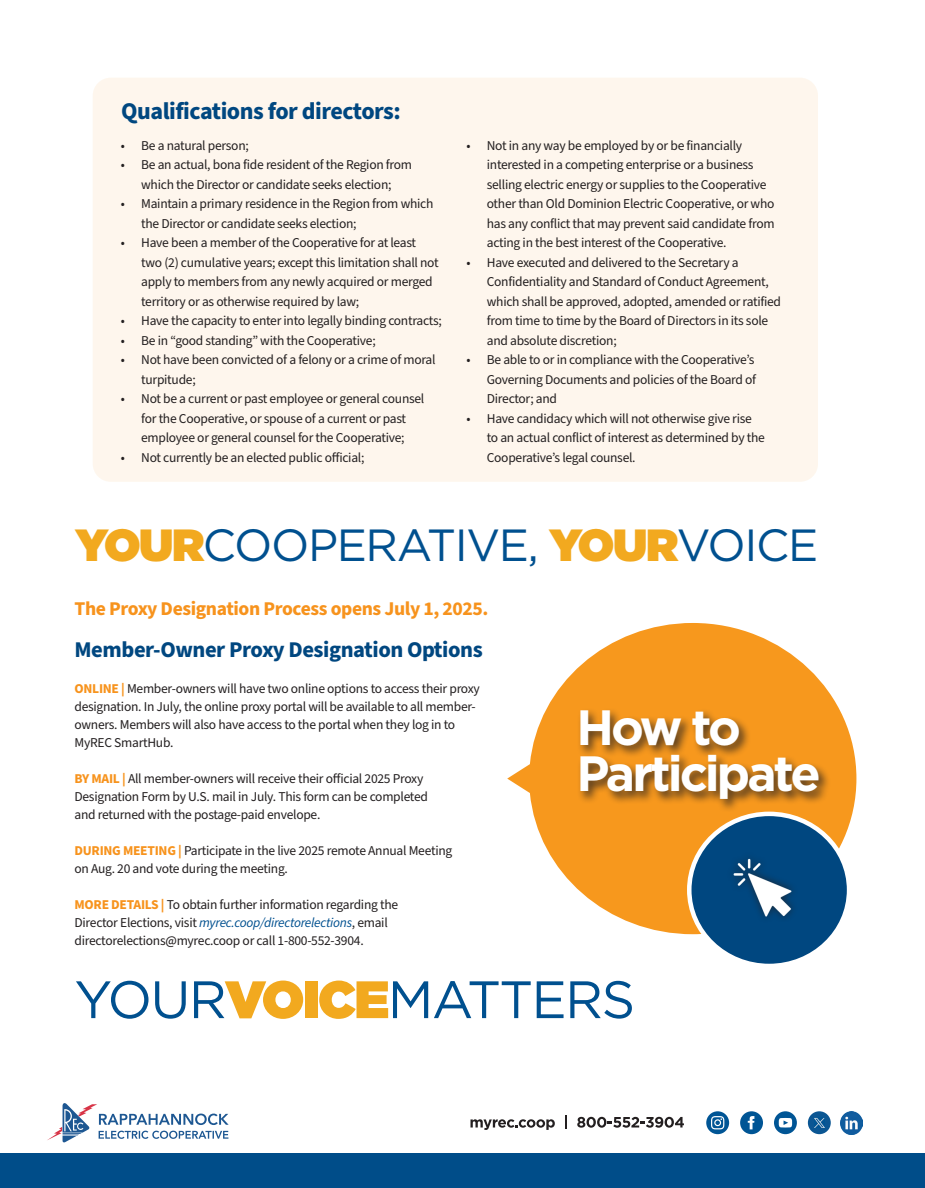
<style>
.page{position:relative;width:925px;height:1188px;background:#fff}
.page>*{position:absolute;margin:0;border:0;box-sizing:border-box;transform-origin:0 0}
.t1{font:52.5px "Gotham";letter-spacing:-.03em;color:#00508f}
.t2{font:700 49.5px/46.5px "Gotham";letter-spacing:-.06em;color:#fff}
.t3{font:45px "Gotham";letter-spacing:-.03em;color:#00508f}
.t4{font:700 24px "Source Sans Pro";letter-spacing:-.02em;color:#004780}
.t5{font:700 22.5px "Source Sans Pro";letter-spacing:-.02em;color:#004780}
.t6{font:700 19.5px "Source Sans Pro";letter-spacing:-.02em;color:#f7931d}
.t7{font:13.5px/19.5px "Source Sans Pro";letter-spacing:-.02em;color:#231f20}
.s1{font-weight:900;color:#f2a91f}
.s2{font-weight:700;color:#f7931d}
.s3{font-style:italic;color:#00508f}
</style>
<div class="page">
<div style="left:0;top:1153px;width:924px;height:34px;background:#004d89"></div>
<svg style="left:740px;top:1111px;width:22px;height:22px"></svg>
<svg style="left:706px;top:1111px;width:22px;height:22px"></svg>
<svg style="left:774px;top:1111px;width:22px;height:22px"></svg>
<svg style="left:470px;top:1119px;width:84px;height:10px"></svg>
<svg style="left:565px;top:1115px;width:1px;height:14px"></svg>
<svg style="left:577px;top:1116px;width:106px;height:11px"></svg>
<svg style="left:47px;top:1103px;width:181px;height:39px"></svg>
<img style="left:840px;top:1111px;width:22px;height:22px">
<div style="left:807px;top:1111px;width:23px;height:22px;background:#0b5693;border-radius:50%"></div>
<svg style="left:814px;top:1117px;width:10px;height:10px"></svg>
<div style="left:93px;top:78px;width:724px;height:404px;background:#fef6ed;border-radius:18px"></div>
<svg style="left:507px;top:623px;width:349px;height:311px;fill:#f7981d"></svg>
<div style="left:689px;top:813px;width:159px;height:152px;background:#004780;border-radius:50%"></div>
<div style="left:686px;top:811px;width:164px;height:157px;border:4px solid #fff;border-radius:50%"></div>
<div style="left:577px;top:707px;width:253px;height:105px;background:#231f20;opacity:.75"></div>
<img style="left:733px;top:858px;width:60px;height:60px">
<p class="t4" style="left:121px;top:95px;width:281px">Qualifications for directors:</p>
<p class="t7" style="left:121px;top:136px;width:129px">• Be a natural person;</p>
<p class="t7" style="left:121px;top:155px;width:292px;text-align:center">• Be an actual, bona fide resident of the Region from which the Director or candidate seeks election;</p>
<p class="t7" style="left:141px;top:194px;width:293px;text-indent:-20px">• Maintain a primary residence in the Region from which the Director or candidate seeks election;</p>
<p class="t7" style="left:141px;top:233px;width:299px;text-indent:-20px">• Have been a member of the Cooperative for at least two (2) cumulative years; except this limitation shall not apply to members from any newly acquired or merged territory or as otherwise required by law;</p>
<p class="t7" style="left:121px;top:311px;width:322px">• Have the capacity to enter into legally binding contracts;</p>
<p class="t7" style="left:121px;top:331px;width:256px">• Be in “good standing” with the Cooperative;</p>
<p class="t7" style="left:141px;top:350px;width:296px;text-indent:-20px">• Not have been convicted of a felony or a crime of moral turpitude;</p>
<p class="t7" style="left:121px;top:389px;width:305px;text-align:center">• Not be a current or past employee or general counsel for the Cooperative, or spouse of a current or past employee or general counsel for the Cooperative;</p>
<p class="t7" style="left:121px;top:448px;width:245px">• Not currently be an elected public official;</p>
<p class="t7" style="left:486px;top:136px;width:289px;text-indent:-20px">• Not in any way be employed by or be financially interested in a competing enterprise or a business selling electric energy or supplies to the Cooperative other than Old Dominion Electric Cooperative, or who has any conflict that may prevent said candidate from acting in the best interest of the Cooperative.</p>
<p class="t7" style="left:486px;top:253px;width:296px;text-indent:-20px">• Have executed and delivered to the Secretary a Confidentiality and Standard of Conduct Agreement, which shall be approved, adopted, amended or ratified from time to time by the Board of Directors in its sole and absolute discretion;</p>
<p class="t7" style="left:486px;top:350px;width:271px;text-align:justify;text-indent:-20px">• Be able to or in compliance with the Cooperative’s Governing Documents and policies of the Board of Director; and</p>
<p class="t7" style="left:486px;top:409px;width:279px;text-indent:-20px">• Have candidacy which will not otherwise give rise to an actual conflict of interest as determined by the<br>Cooperative’s legal counsel.</p>
<p class="t3" style="left:76px;top:516px;width:744px"><span class="s1">YOUR</span>COOPERATIVE, <span class="s1">YOUR</span>VOICE</p>
<p class="t6" style="left:74px;top:594px;width:415px">The Proxy Designation Process opens July 1, 2025.</p>
<p class="t5" style="left:74px;top:634px;width:409px">Member-Owner Proxy Designation Options</p>
<p class="t7" style="left:74px;top:680px;width:406px;line-height:18px"><span class="s2">ONLINE |</span> Member-owners will have two online options to access their proxy designation. In July, the online proxy portal will be available to all member&shy;owners. Members will also have access to the portal when they log in to MyREC SmartHub.</p>
<p class="t7" style="left:74px;top:770px;width:355px;line-height:18px"><span class="s2">BY MAIL |</span> All member-owners will receive their official 2025 Proxy<br>Designation Form by U.S. mail in July. This form can be completed</p>
<p class="t7" style="left:74px;top:805px;width:247px">and returned with the postage-paid envelope.</p>
<p class="t7" style="left:74px;top:841px;width:379px"><span class="s2">DURING MEETING |</span> Participate in the live 2025 remote Annual Meeting</p>
<p class="t7" style="left:74px;top:859px;width:215px">on Aug. 20 and vote during the meeting.</p>
<p class="t7" style="left:74px;top:895px;width:325px"><span class="s2">MORE DETAILS |</span> To obtain further information regarding the</p>
<p class="t7" style="left:74px;top:914px;width:314px;line-height:18px">Director Elections, visit <span class="s3">myrec.coop/directorelections</span>, email directorelections@myrec.coop or call 1-800-552-3904.</p>
<p class="t2" style="left:576px;top:703px;width:246px">How to<br>Participate</p>
<p class="t1" style="left:74px;top:965px;width:562px">YOUR<span class="s1">VOICE</span>MATTERS</p>
</div>
